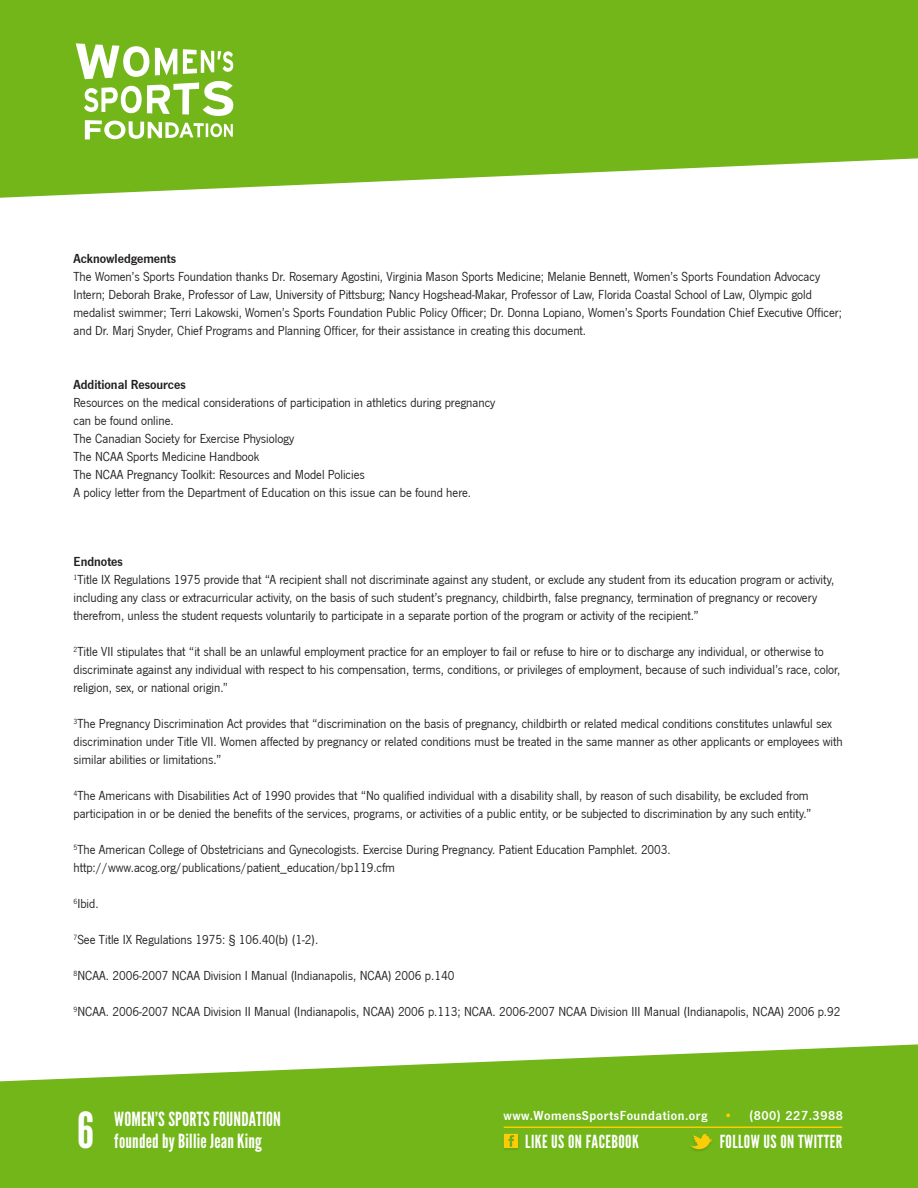
<style>
.page{position:relative;width:918px;height:1188px;background:#fff}
.page>*{position:absolute;margin:0;border:0;box-sizing:border-box;transform-origin:0 0}
.t1{font:49.5px "League Gothic";color:#fff}
.t2{font:19.5px/22.5px "League Gothic";letter-spacing:.01em;color:#fff}
.t3{font:18px "League Gothic";letter-spacing:.025em;color:#fff}
.t4{font:13.5px/18px "News Got";color:#231f20}
.t5{font:13.5px "News Got Dem";letter-spacing:.04em;color:#fff}
.t6{font:13.5px "News Got Dem";color:#231f20}
.s1{color:#fc0}
</style>
<div class="page">
<svg style="left:0;top:0;width:918px;height:198px;background:#81be32"></svg>
<svg style="left:0;top:1044px;width:918px;height:144px;background:#84bf37"></svg>
<svg style="left:76px;top:43px;width:157px;height:96px"></svg>
<hr style="left:504px;top:1126px;width:338px;height:2px;background:#fc0">
<img style="left:501px;top:1132px;width:20px;height:20px">
<svg style="left:504px;top:1134px;width:14px;height:14px"></svg>
<img style="left:687px;top:1132px;width:29px;height:22px">
<svg style="left:690px;top:1134px;width:23px;height:18px"></svg>
<p class="t6" style="left:74px;top:251px;width:104px">Acknowledgements</p>
<p class="t4" style="left:74px;top:268px;width:770px">The Women’s Sports Foundation thanks Dr. Rosemary Agostini, Virginia Mason Sports Medicine; Melanie Bennett, Women’s Sports Foundation Advocacy Intern; Deborah Brake, Professor of Law, University of Pittsburg; Nancy Hogshead-Makar, Professor of Law, Florida Coastal School of Law, Olympic gold medalist swimmer; Terri Lakowski, Women’s Sports Foundation Public Policy Officer; Dr. Donna Lopiano, Women’s Sports Foundation Chief Executive Officer; and Dr. Marj Snyder, Chief Programs and Planning Officer, for their assistance in creating this document.</p>
<p class="t6" style="left:74px;top:377px;width:114px">Additional Resources</p>
<p class="t4" style="left:74px;top:394px;width:423px">Resources on the medical considerations of participation in athletics during pregnancy</p>
<p class="t4" style="left:74px;top:412px;width:102px">can be found online.</p>
<p class="t4" style="left:74px;top:430px;width:222px">The Canadian Society for Exercise Physiology</p>
<p class="t4" style="left:74px;top:448px;width:187px">The NCAA Sports Medicine Handbook</p>
<p class="t4" style="left:74px;top:466px;width:293px">The NCAA Pregnancy Toolkit: Resources and Model Policies</p>
<p class="t4" style="left:74px;top:484px;width:399px">A policy letter from the Department of Education on this issue can be found here.</p>
<p class="t6" style="left:74px;top:554px;width:51px">Endnotes</p>
<p class="t4" style="left:74px;top:571px;width:763px"><sup>1</sup>Title IX Regulations 1975 provide that “A recipient shall not discriminate against any student, or exclude any student from its education program or activity, including any class or extracurricular activity, on the basis of such student’s pregnancy, childbirth, false pregnancy, termination of pregnancy or recovery therefrom, unless the student requests voluntarily to participate in a separate portion of the program or activity of the recipient.”</p>
<p class="t4" style="left:74px;top:643px;width:769px"><sup>2</sup>Title VII stipulates that “it shall be an unlawful employment practice for an employer to fail or refuse to hire or to discharge any individual, or otherwise to discriminate against any individual with respect to his compensation, terms, conditions, or privileges of employment, because of such individual’s race, color, religion, sex, or national origin.”</p>
<p class="t4" style="left:74px;top:715px;width:771px"><sup>3</sup>The Pregnancy Discrimination Act provides that “discrimination on the basis of pregnancy, childbirth or related medical conditions constitutes unlawful sex discrimination under Title VII. Women affected by pregnancy or related conditions must be treated in the same manner as other applicants or employees with similar abilities or limitations.”</p>
<p class="t4" style="left:74px;top:787px;width:739px"><sup>4</sup>The Americans with Disabilities Act of 1990 provides that “No qualified individual with a disability shall, by reason of such disability, be excluded from participation in or be denied the benefits of the services, programs, or activities of a public entity, or be subjected to discrimination by any such entity.”</p>
<p class="t4" style="left:74px;top:841px;width:599px"><sup>5</sup>The American College of Obstetricians and Gynecologists. Exercise During Pregnancy. Patient Education Pamphlet. 2003.</p>
<p class="t4" style="left:74px;top:859px;width:323px">http://www.acog.org/publications/patient_education/bp119.cfm</p>
<p class="t4" style="left:74px;top:895px;width:27px"><sup>6</sup>Ibid.</p>
<p class="t4" style="left:74px;top:931px;width:246px"><sup>7</sup>See Title IX Regulations 1975: § 106.40(b) (1-2).</p>
<p class="t4" style="left:74px;top:967px;width:382px"><sup>8</sup>NCAA. 2006-2007 NCAA Division I Manual (Indianapolis, NCAA) 2006 p.140</p>
<p class="t4" style="left:74px;top:1003px;width:769px"><sup>9</sup>NCAA. 2006-2007 NCAA Division II Manual (Indianapolis, NCAA) 2006 p.113; NCAA. 2006-2007 NCAA Division III Manual (Indianapolis, NCAA) 2006 p.92</p>
<h1 class="t1" style="left:77px;top:1102px;width:18px">6</h1>
<h2 class="t2" style="left:114px;top:1108px;width:168px">WOMEN’S SPORTS FOUNDATION founded by Billie Jean King</h2>
<p class="t5" style="left:503px;top:1108px;width:341px">www.WomensSportsFoundation.org <span class="s1">•</span> (800) 227.3988</p>
<h3 class="t3" style="left:525px;top:1131px;width:115px">LIKE US ON FACEBOOK</h3>
<h3 class="t3" style="left:720px;top:1131px;width:124px">FOLLOW US ON TWITTER</h3>
</div>
